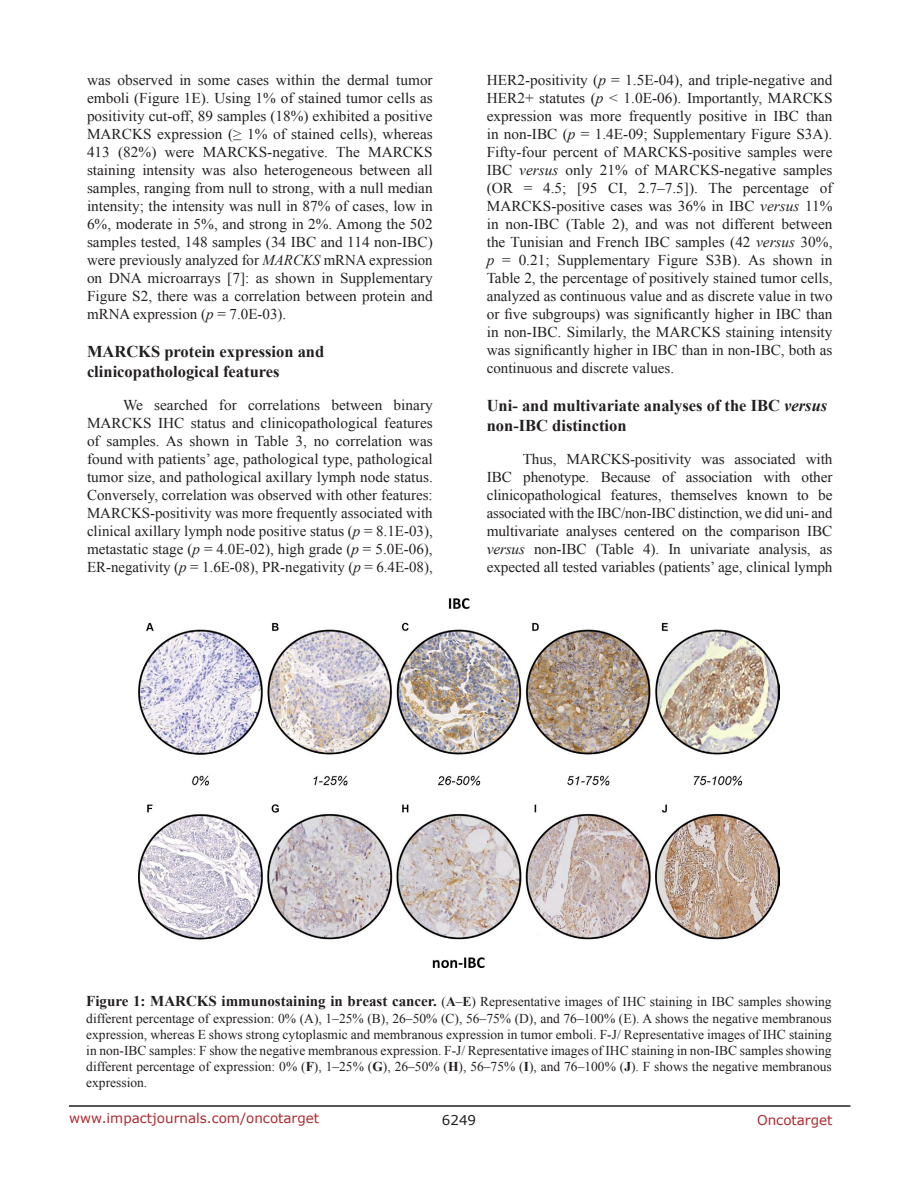
<style>
.page{position:relative;width:918px;height:1188px;background:#fff}
.page>*{position:absolute;margin:0;border:0;box-sizing:border-box;transform-origin:0 0}
.SubHeading_middle{font:700 16.5px/19.8px "Times New Roman";color:#231f20}
.BodyText{font:15px/18px "Times New Roman";color:#231f20;text-align:justify}
.FigureText{font:13.5px/16.2px "Times New Roman";color:#231f20;text-align:justify}
.t1{font:13.5px "Verdana";color:#ac2b31}
.t2{font:13.5px "Verdana";color:#231f20}
.s1{font-style:italic}
.s2{font-weight:700;font-size:15px}
.s3{font-weight:700}
</style>
<div class="page">
<hr style="left:69px;top:1105px;width:781px;height:2px;background:#231f20">
<img style="left:138px;top:599px;width:642px;height:368px">
<p class="BodyText" style="left:87px;top:71px;width:347px">was observed in some cases within the dermal tumor emboli (Figure 1E). Using 1% of stained tumor cells as positivity cut-off, 89 samples (18%) exhibited a positive MARCKS expression (≥ 1% of stained cells), whereas 413 (82%) were MARCKS-negative. The MARCKS staining intensity was also heterogeneous between all samples, ranging from null to strong, with a null median intensity; the intensity was null in 87% of cases, low in 6%, moderate in 5%, and strong in 2%. Among the 502 samples tested, 148 samples (34 IBC and 114 non-IBC) were previously analyzed for <span class="s1">MARCKS</span> mRNA expression on DNA microarrays [7]: as shown in Supplementary Figure S2, there was a correlation between protein and mRNA expression (<span class="s1">p</span> = 7.0E-03).</p>
<p class="SubHeading_middle" style="left:87px;top:341px;width:239px">MARCKS protein expression and clinicopathological features</p>
<p class="BodyText" style="left:87px;top:396px;width:347px;text-indent:36px">We searched for correlations between binary MARCKS IHC status and clinicopathological features of samples. As shown in Table 3, no correlation was found with patients’ age, pathological type, pathological tumor size, and pathological axillary lymph node status.<br>Conversely, correlation was observed with other features:<br>MARCKS-positivity was more frequently associated with clinical axillary lymph node positive status (<span class="s1">p</span> = 8.1E-03), metastatic stage (<span class="s1">p</span> = 4.0E-02), high grade (<span class="s1">p</span> = 5.0E-06), ER-negativity (<span class="s1">p</span> = 1.6E-08), PR-negativity (<span class="s1">p</span> = 6.4E-08),</p>
<p class="BodyText" style="left:487px;top:71px;width:347px">HER2-positivity (<span class="s1">p</span> = 1.5E-04), and triple-negative and HER2+ statutes (<span class="s1">p</span> &lt; 1.0E-06). Importantly, MARCKS expression was more frequently positive in IBC than in non-IBC (<span class="s1">p</span> = 1.4E-09; Supplementary Figure S3A).<br>Fifty-four percent of MARCKS-positive samples were IBC <span class="s1">versus</span> only 21% of MARCKS-negative samples (OR = 4.5; [95 CI, 2.7–7.5]). The percentage of MARCKS-positive cases was 36% in IBC <span class="s1">versus</span> 11% in non-IBC (Table 2), and was not different between the Tunisian and French IBC samples (42 <span class="s1">versus</span> 30%, <span class="s1">p</span> = 0.21; Supplementary Figure S3B). As shown in Table 2, the percentage of positively stained tumor cells, analyzed as continuous value and as discrete value in two or five subgroups) was significantly higher in IBC than in non-IBC. Similarly, the MARCKS staining intensity was significantly higher in IBC than in non-IBC, both as continuous and discrete values.</p>
<p class="SubHeading_middle" style="left:487px;top:395px;width:342px">Uni- and multivariate analyses of the IBC <span class="s1">versus </span>non-IBC distinction</p>
<p class="BodyText" style="left:487px;top:450px;width:347px;text-indent:36px">Thus, MARCKS-positivity was associated with IBC phenotype. Because of association with other clinicopathological features, themselves known to be associated with the IBC/non-IBC distinction, we did uni- and multivariate analyses centered on the comparison IBC <span class="s1">versus</span> non-IBC (Table 4). In univariate analysis, as expected all tested variables (patients’ age, clinical lymph</p>
<p class="FigureText" style="left:86px;top:994px;width:747px"><span class="s2">Figure 1: MARCKS immunostaining in breast cancer.</span> (<span class="s3">A</span>–<span class="s3">E</span>) Representative images of IHC staining in IBC samples showing different percentage of expression: 0% (A), 1–25% (B), 26–50% (C), 56–75% (D), and 76–100% (E). A shows the negative membranous expression, whereas E shows strong cytoplasmic and membranous expression in tumor emboli. F-J/ Representative images of IHC staining in non-IBC samples: F show the negative membranous expression. F-J/ Representative images of IHC staining in non-IBC samples showing different percentage of expression: 0% (<span class="s3">F</span>), 1–25% (<span class="s3">G</span>), 26–50% (<span class="s3">H</span>), 56–75% (<span class="s3">I</span>), and 76–100% (<span class="s3">J</span>). F shows the negative membranous expression.</p>
<p class="t1" style="left:69px;top:1109px;width:252px">www.impactjournals.com/oncotarget</p>
<p class="t2" style="left:442px;top:1111px;width:36px">6249</p>
<p class="t1" style="left:757px;top:1111px;width:77px">Oncotarget</p>
</div>
